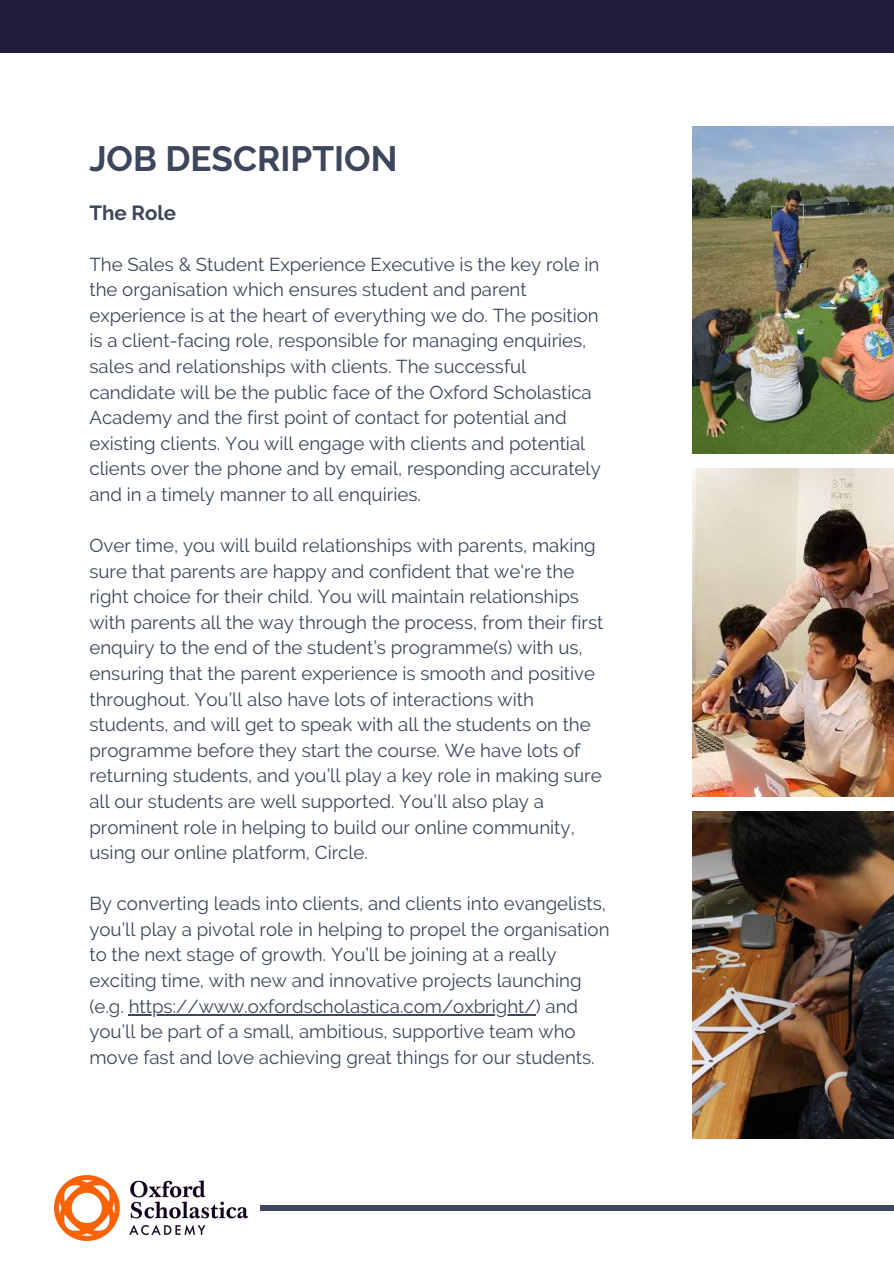
<style>
.page{position:relative;width:894px;height:1264px;background:#fff}
.page>*{position:absolute;margin:0;border:0;box-sizing:border-box;transform-origin:0 0}
.t1{font:700 35.1px "Raleway";color:#3d465a}
.t2{font:700 20.4px "Raleway";color:#3d465a}
.t3{font:18.6px/25.5px "Raleway";color:#3d465a}
</style>
<div class="page">
<img style="left:55px;top:1175px;width:192px;height:65px">
<div style="left:260px;top:1204px;width:633px;height:6px;background:#3d465a"></div>
<div style="left:0;top:0;width:893px;height:53px;background:#221c3b"></div>
<hr style="left:129px;top:1013px;width:406px;height:2px;background:#3d465a">
<img style="left:692px;top:126px;width:201px;height:328px">
<img style="left:692px;top:468px;width:201px;height:328px">
<img style="left:692px;top:811px;width:201px;height:327px">
<h1 class="t1" style="left:89px;top:138px;width:309px">JOB DESCRIPTION</h1>
<p class="t2" style="left:89px;top:200px;width:88px">The Role</p>
<p class="t3" style="left:89px;top:251px;width:512px">The Sales &amp; Student Experience Executive is the key role in the organisation which ensures student and parent experience is at the heart of everything we do. The position is a client-facing role, responsible for managing enquiries, sales and relationships with clients. The successful candidate will be the public face of the Oxford Scholastica Academy and the first point of contact for potential and existing clients. You will engage with clients and potential clients over the phone and by email, responding accurately and in a timely manner to all enquiries.</p>
<p class="t3" style="left:89px;top:533px;width:515px">Over time, you will build relationships with parents, making sure that parents are happy and confident that we're the right choice for their child. You will maintain relationships with parents all the way through the process, from their first enquiry to the end of the student’s programme(s) with us, ensuring that the parent experience is smooth and positive throughout. You’ll also have lots of interactions with students, and will get to speak with all the students on the programme before they start the course. We have lots of returning students, and you’ll play a key role in making sure all our students are well supported. You’ll also play a prominent role in helping to build our online community, using our online platform, Circle.</p>
<p class="t3" style="left:89px;top:891px;width:521px">By converting leads into clients, and clients into evangelists, you’ll play a pivotal role in helping to propel the organisation to the next stage of growth. You’ll be joining at a really exciting time, with new and innovative projects launching (e.g. https://www.oxfordscholastica.com/oxbright/) and you’ll be part of a small, ambitious, supportive team who move fast and love achieving great things for our students.</p>
</div>
